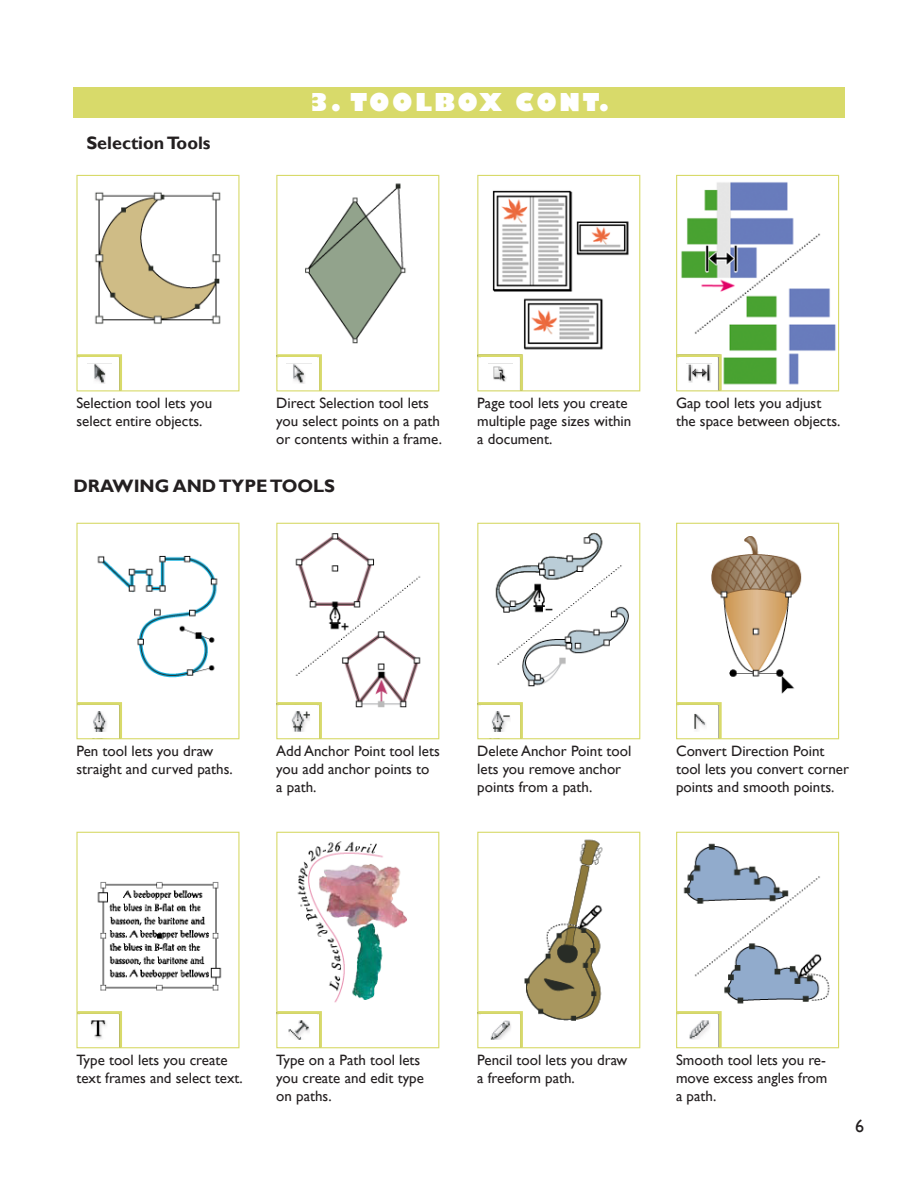
<style>
.page{position:relative;width:918px;height:1188px;background:#fff}
.page>*{position:absolute;margin:0;border:0;box-sizing:border-box;transform-origin:0 0}
.t1{font:800 24px "Gill Sans";letter-spacing:.1em;color:#fff}
.t2{font:700 18px "Gill Sans";color:#231f20}
.t3{font:18px "Gill Sans";color:#231f20}
.t4{font:15px/18px "Gill Sans";color:#231f20}
</style>
<div class="page">
<div style="left:73px;top:87px;width:772px;height:31px;background:#d8da6a"></div>
<img style="left:97px;top:555px;width:121px;height:123px">
<div style="left:76px;top:523px;width:164px;height:216px;border:1px solid #d8da6a"></div>
<svg style="left:76px;top:701px;width:47px;height:39px"></svg>
<img style="left:97px;top:882px;width:125px;height:109px">
<div style="left:76px;top:832px;width:164px;height:216px;border:1px solid #d8da6a"></div>
<svg style="left:76px;top:1010px;width:47px;height:39px"></svg>
<img style="left:681px;top:182px;width:155px;height:203px">
<div style="left:676px;top:175px;width:163px;height:216px;border:1px solid #d8da6a"></div>
<svg style="left:676px;top:353px;width:47px;height:39px"></svg>
<img style="left:711px;top:536px;width:91px;height:158px">
<div style="left:676px;top:523px;width:163px;height:216px;border:1px solid #d8da6a"></div>
<svg style="left:676px;top:701px;width:47px;height:39px"></svg>
<img style="left:683px;top:843px;width:147px;height:161px">
<div style="left:676px;top:832px;width:163px;height:216px;border:1px solid #d8da6a"></div>
<svg style="left:676px;top:1010px;width:47px;height:39px"></svg>
<img style="left:305px;top:183px;width:101px;height:161px">
<div style="left:276px;top:175px;width:163px;height:216px;border:1px solid #d8da6a"></div>
<svg style="left:276px;top:353px;width:47px;height:39px"></svg>
<img style="left:295px;top:533px;width:126px;height:175px">
<div style="left:276px;top:523px;width:163px;height:216px;border:1px solid #d8da6a"></div>
<svg style="left:276px;top:701px;width:47px;height:39px"></svg>
<img style="left:297px;top:841px;width:110px;height:162px">
<div style="left:276px;top:832px;width:163px;height:216px;border:1px solid #d8da6a"></div>
<svg style="left:276px;top:1010px;width:47px;height:39px"></svg>
<img style="left:492px;top:190px;width:137px;height:160px">
<div style="left:477px;top:175px;width:163px;height:216px;border:1px solid #d8da6a"></div>
<svg style="left:477px;top:353px;width:47px;height:39px"></svg>
<img style="left:495px;top:532px;width:134px;height:155px">
<div style="left:477px;top:523px;width:163px;height:216px;border:1px solid #d8da6a"></div>
<svg style="left:477px;top:701px;width:47px;height:39px"></svg>
<img style="left:524px;top:839px;width:79px;height:182px">
<div style="left:477px;top:832px;width:163px;height:216px;border:1px solid #d8da6a"></div>
<svg style="left:477px;top:1010px;width:47px;height:39px"></svg>
<img style="left:95px;top:192px;width:126px;height:132px">
<div style="left:76px;top:175px;width:164px;height:216px;border:1px solid #d8da6a"></div>
<svg style="left:76px;top:353px;width:47px;height:39px"></svg>
<div style="left:80px;top:357px;width:38px;height:33px;background:#fff"></div>
<img style="left:94px;top:364px;width:12px;height:19px">
<div style="left:80px;top:705px;width:38px;height:33px;background:#fff"></div>
<img style="left:93px;top:712px;width:14px;height:19px">
<div style="left:80px;top:1014px;width:38px;height:33px;background:#fff"></div>
<img style="left:90px;top:1020px;width:16px;height:19px">
<div style="left:279px;top:357px;width:38px;height:33px;background:#fff"></div>
<img style="left:293px;top:364px;width:12px;height:19px">
<div style="left:279px;top:705px;width:38px;height:32px;background:#fff"></div>
<img style="left:291px;top:712px;width:19px;height:19px">
<div style="left:279px;top:1014px;width:38px;height:32px;background:#fff"></div>
<img style="left:288px;top:1020px;width:22px;height:20px">
<div style="left:481px;top:357px;width:38px;height:33px;background:#fff"></div>
<img style="left:493px;top:366px;width:14px;height:16px">
<div style="left:481px;top:705px;width:38px;height:33px;background:#fff"></div>
<img style="left:491px;top:712px;width:19px;height:19px">
<div style="left:481px;top:1014px;width:38px;height:33px;background:#fff"></div>
<img style="left:490px;top:1020px;width:21px;height:20px">
<div style="left:679px;top:357px;width:38px;height:33px;background:#fff"></div>
<img style="left:688px;top:364px;width:23px;height:19px">
<div style="left:679px;top:705px;width:38px;height:32px;background:#fff"></div>
<img style="left:694px;top:713px;width:12px;height:18px">
<div style="left:679px;top:1014px;width:38px;height:32px;background:#fff"></div>
<img style="left:689px;top:1020px;width:21px;height:20px">
<p class="t2" style="left:86px;top:132px;width:126px">Selection Tools</p>
<h1 class="t1" style="left:308px;top:87px;width:302px">3. TOOLBOX CONT.</h1>
<p class="t4" style="left:76px;top:394px;width:137px">Selection tool lets you select entire objects.</p>
<p class="t4" style="left:276px;top:394px;width:167px">Direct Selection tool lets you select points on a path or contents within a frame.</p>
<p class="t2" style="left:73px;top:475px;width:263px">DRAWING AND TYPE TOOLS</p>
<p class="t4" style="left:477px;top:394px;width:156px">Page tool lets you create multiple page sizes within a document.</p>
<p class="t4" style="left:676px;top:394px;width:166px">Gap tool lets you adjust the space between objects.</p>
<p class="t4" style="left:76px;top:741px;width:158px">Pen tool lets you draw straight and curved paths.</p>
<p class="t4" style="left:276px;top:741px;width:165px">Add Anchor Point tool lets you add anchor points to<br>a path.</p>
<p class="t4" style="left:477px;top:741px;width:156px">Delete Anchor Point tool lets you remove anchor points from a path.</p>
<p class="t4" style="left:676px;top:741px;width:175px">Convert Direction Point tool lets you convert corner points and smooth points.</p>
<p class="t4" style="left:76px;top:1050px;width:168px">Type tool lets you create text frames and select text.</p>
<p class="t4" style="left:276px;top:1050px;width:149px">Type on a Path tool lets you create and edit type on paths.</p>
<p class="t4" style="left:477px;top:1050px;width:152px">Pencil tool lets you draw a freeform path.</p>
<p class="t4" style="left:676px;top:1050px;width:153px;text-align:justify">Smooth tool lets you re&shy;move excess angles from a path.</p>
<p class="t3" style="left:855px;top:1116px;width:10px">6</p>
</div>
